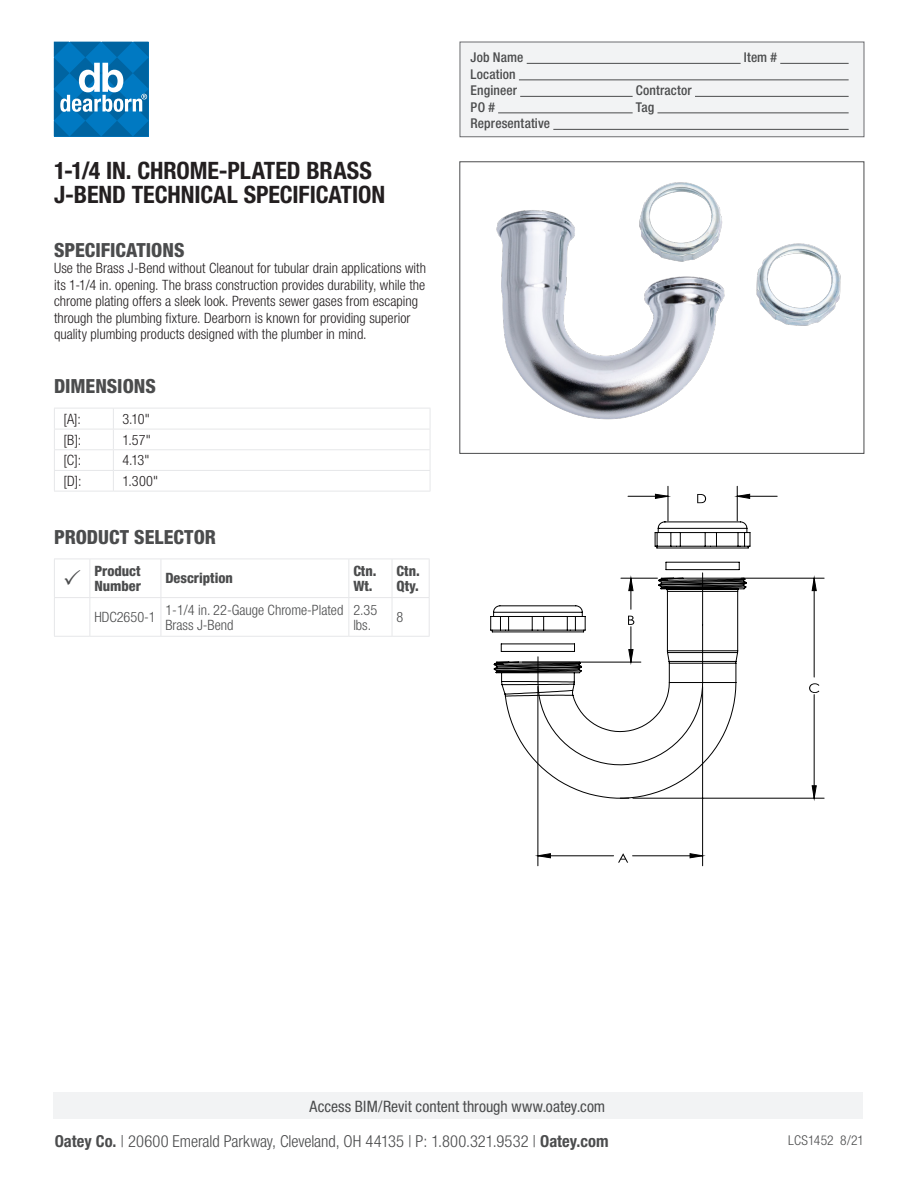
<style>
.page{position:relative;width:918px;height:1188px;background:#fff}
.page>*{position:absolute;margin:0;border:0;box-sizing:border-box;transform-origin:0 0}
.t1{font:700 condensed 24px/24px "Helvetica Neue LT Std";letter-spacing:-.005em;color:#231f20}
.Subheads{font:800 condensed 19.5px "Helvetica Neue LT Std";color:#4b4c4d}
.t2{font:300 condensed 16.5px "Helvetica Neue LT Std";color:#4b4c4d}
.t3{font:condensed 15.75px "Helvetica Neue LT Std";color:#4b4c4d}
.Copy{font:300 condensed 14.25px/16.5px "Helvetica Neue LT Std";color:#231f20}
.Table_Grid{font:300 condensed 14.25px/15px "Helvetica Neue LT Std";color:#4b4c4d}
.Table_Grid-2{font:800 condensed 14.25px/15px "Helvetica Neue LT Std";color:#4b4c4d}
.t4{font:500 condensed 13.5px "Helvetica Neue LT Std";letter-spacing:.01em;color:#4b4c4d}
.t5{font:300 condensed 13.5px "Helvetica Neue LT Std";letter-spacing:.005em;color:#4b4c4d}
.s1{font-weight:700}
</style>
<div class="page">
<div style="left:460px;top:42px;width:404px;height:95px;background:#f2f3f4;border:1px solid #6c6d70"></div>
<hr style="left:527px;top:63px;width:214px;height:1px;background:#4b4c4d">
<hr style="left:780px;top:63px;width:69px;height:1px;background:#4b4c4d">
<hr style="left:519px;top:80px;width:330px;height:1px;background:#4b4c4d">
<hr style="left:520px;top:96px;width:113px;height:1px;background:#4b4c4d">
<hr style="left:695px;top:96px;width:154px;height:1px;background:#4b4c4d">
<hr style="left:498px;top:113px;width:135px;height:1px;background:#4b4c4d">
<hr style="left:657px;top:113px;width:192px;height:1px;background:#4b4c4d">
<hr style="left:553px;top:129px;width:296px;height:1px;background:#4b4c4d">
<svg style="left:54px;top:408px;width:377px;height:83px"></svg>
<hr style="left:54px;top:491px;width:59px;height:1px;background:#e6e7e9">
<hr style="left:113px;top:491px;width:317px;height:1px;background:#e6e7e9">
<hr style="left:429px;top:559px;width:1px;height:38px;background:#e6e7e9">
<hr style="left:392px;top:597px;width:38px;height:1px;background:#e6e7e9">
<hr style="left:429px;top:598px;width:1px;height:38px;background:#e6e7e9">
<hr style="left:54px;top:636px;width:36px;height:1px;background:#e6e7e9">
<hr style="left:90px;top:636px;width:71px;height:1px;background:#e6e7e9">
<hr style="left:161px;top:636px;width:188px;height:1px;background:#e6e7e9">
<hr style="left:349px;top:636px;width:43px;height:1px;background:#e6e7e9">
<hr style="left:392px;top:636px;width:38px;height:1px;background:#e6e7e9">
<div style="left:53px;top:1092px;width:810px;height:27px;background:#f2f3f4"></div>
<svg style="left:54px;top:42px;width:95px;height:94px"></svg>
<img style="left:496px;top:182px;width:345px;height:238px">
<svg style="left:618px;top:858px;width:10px;height:5px"></svg>
<hr style="left:741px;top:578px;width:83px;height:1px;background:#000">
<hr style="left:633px;top:798px;width:191px;height:1px;background:#000">
<hr style="left:538px;top:687px;width:1px;height:179px;background:#000">
<hr style="left:702px;top:687px;width:1px;height:179px;background:#000">
<hr style="left:737px;top:496px;width:40px;height:1px;background:#000">
<hr style="left:737px;top:486px;width:1px;height:35px;background:#000">
<hr style="left:668px;top:486px;width:1px;height:35px;background:#000">
<svg style="left:809px;top:578px;width:10px;height:220px"></svg>
<svg style="left:538px;top:494px;width:212px;height:364px"></svg>
<svg style="left:490px;top:521px;width:261px;height:278px"></svg>
<svg style="left:54px;top:559px;width:375px;height:77px"></svg>
<p class="t1" style="left:54px;top:158px;width:333px">1-1/4 IN. CHROME-PLATED BRASS<br>J-BEND TECHNICAL SPECIFICATION</p>
<p class="Subheads" style="left:54px;top:238px;width:132px">SPECIFICATIONS</p>
<p class="Copy" style="left:54px;top:260px;width:374px">Use the Brass J-Bend without Cleanout for tubular drain applications with its 1-1/4 in. opening. The brass construction provides durability, while the chrome plating offers a sleek look. Prevents sewer gases from escaping through the plumbing fixture. Dearborn is known for providing superior quality plumbing products designed with the plumber in mind.</p>
<p class="Subheads" style="left:54px;top:374px;width:103px">DIMENSIONS</p>
<p class="Copy" style="left:63px;top:410px;width:19px">[A]:</p>
<p class="Copy" style="left:122px;top:410px;width:29px">3.10"</p>
<p class="Copy" style="left:63px;top:431px;width:19px">[B]:</p>
<p class="Copy" style="left:122px;top:431px;width:30px">1.57"</p>
<p class="Copy" style="left:63px;top:452px;width:19px">[C]:</p>
<p class="Copy" style="left:122px;top:452px;width:29px">4.13"</p>
<p class="Copy" style="left:63px;top:472px;width:20px">[D]:</p>
<p class="Copy" style="left:122px;top:472px;width:37px">1.300"</p>
<p class="Subheads" style="left:54px;top:525px;width:164px">PRODUCT SELECTOR</p>
<p class="Table_Grid-2" style="left:94px;top:563px;width:48px">Product<br>Number</p>
<p class="Table_Grid-2" style="left:165px;top:571px;width:69px">Description</p>
<p class="Table_Grid-2" style="left:353px;top:563px;width:25px">Ctn.<br>Wt.</p>
<p class="Table_Grid-2" style="left:397px;top:563px;width:25px">Ctn.<br>Qty.</p>
<p class="Table_Grid" style="left:94px;top:609px;width:63px">HDC2650-1</p>
<p class="Table_Grid" style="left:165px;top:602px;width:179px">1-1/4 in. 22-Gauge Chrome-Plated<br>Brass J-Bend</p>
<p class="Table_Grid" style="left:353px;top:602px;width:25px">2.35 lbs.</p>
<p class="Table_Grid" style="left:397px;top:609px;width:8px">8</p>
<p class="t4" style="left:471px;top:49px;width:54px">Job Name</p>
<p class="t4" style="left:744px;top:49px;width:35px">Item #</p>
<p class="t4" style="left:471px;top:66px;width:47px">Location</p>
<p class="t4" style="left:471px;top:82px;width:48px">Engineer</p>
<p class="t4" style="left:636px;top:82px;width:57px">Contractor</p>
<p class="t4" style="left:471px;top:99px;width:26px">PO #</p>
<p class="t4" style="left:636px;top:99px;width:20px">Tag</p>
<p class="t4" style="left:471px;top:115px;width:81px">Representative</p>
<p class="t3" style="left:310px;top:1097px;width:297px">Access BIM/Revit content through www.oatey.com</p>
<p class="t2" style="left:55px;top:1131px;width:555px"><span class="s1">Oatey Co.</span> | 20600 Emerald Parkway, Cleveland, OH 44135 | P: 1.800.321.9532 | <span class="s1">Oatey.com</span></p>
<p class="t5" style="left:788px;top:1132px;width:77px">LCS1452 8/21</p>
</div>
